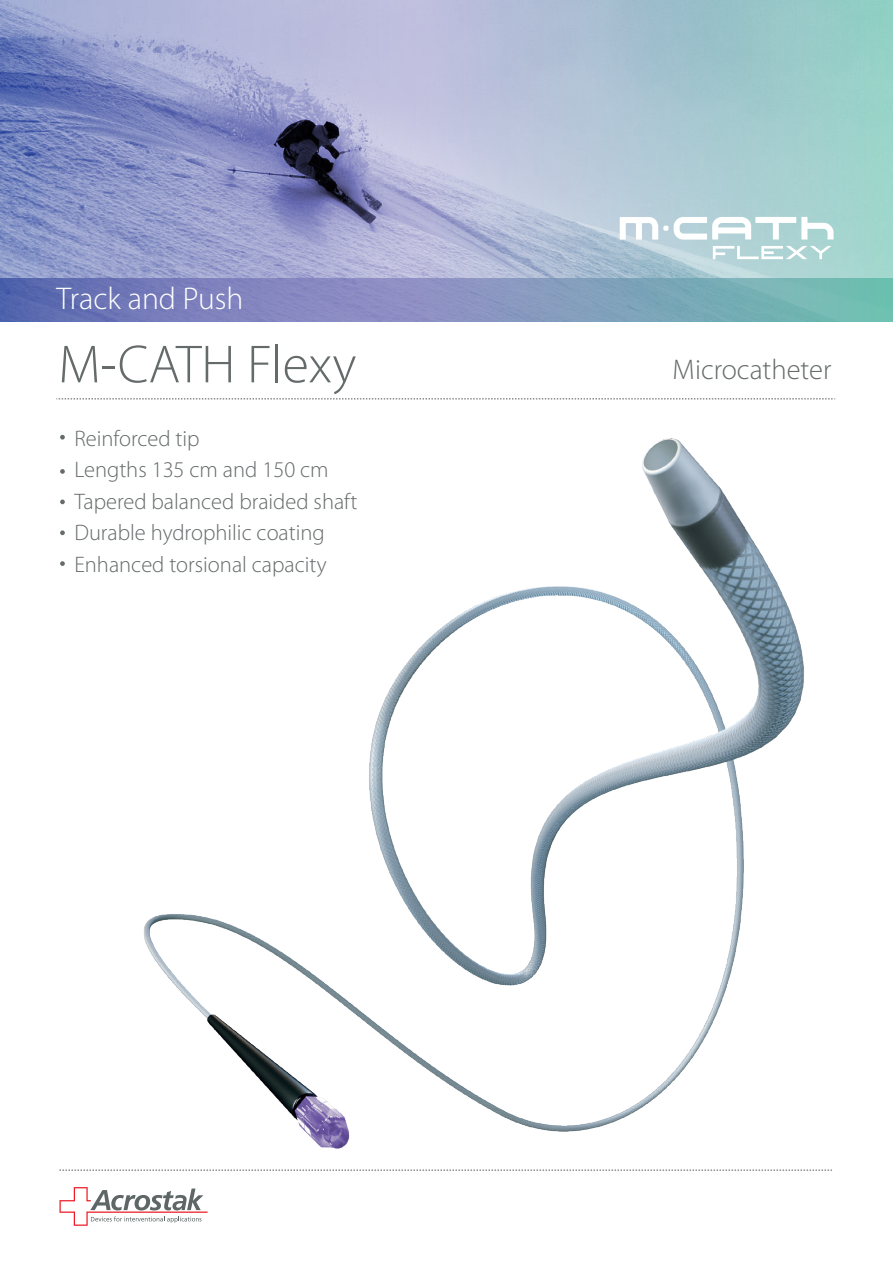
<style>
.page{position:relative;width:893px;height:1263px;background:#fff}
.page>*{position:absolute;margin:0;border:0;box-sizing:border-box;transform-origin:0 0}
.t1{font:300 54px "Myriad Pro";color:#656a6a}
.t2{font:300 31.5px "Myriad Pro";color:#fff}
.t3{font:300 28.5px "Myriad Pro";color:#656a6a}
.t4{font:300 22.5px/31.5px "Myriad Pro";color:#656a6a}
</style>
<div class="page">
<svg style="left:0;top:0;width:893px;height:279px;background:#a1b2ce"></svg>
<img style="left:61px;top:434px;width:743px;height:715px">
<svg style="left:59px;top:1169px;width:773px;height:2px"></svg>
<svg style="left:620px;top:217px;width:48px;height:23px"></svg>
<svg style="left:674px;top:217px;width:159px;height:23px"></svg>
<svg style="left:713px;top:246px;width:118px;height:13px"></svg>
<svg style="left:56px;top:398px;width:779px;height:1px"></svg>
<svg style="left:60px;top:435px;width:5px;height:5px"></svg>
<svg style="left:60px;top:469px;width:5px;height:5px"></svg>
<svg style="left:60px;top:499px;width:5px;height:5px"></svg>
<svg style="left:60px;top:530px;width:5px;height:5px"></svg>
<svg style="left:60px;top:561px;width:5px;height:5px"></svg>
<svg style="left:0;top:279px;width:893px;height:42px;background:#7b93ba"></svg>
<svg style="left:59px;top:1187px;width:149px;height:39px"></svg>
<h2 class="t2" style="left:56px;top:279px;width:189px">Track and Push</h2>
<h1 class="t1" style="left:58px;top:332px;width:299px">M-CATH Flexy</h1>
<p class="t4" style="left:74px;top:422px;width:284px">Reinforced tip<br>Lengths 135 cm and 150 cm<br>Tapered balanced braided shaft<br>Durable hydrophilic coating<br>Enhanced torsional capacity</p>
<p class="t3" style="left:672px;top:352px;width:160px">Microcatheter</p>
</div>
